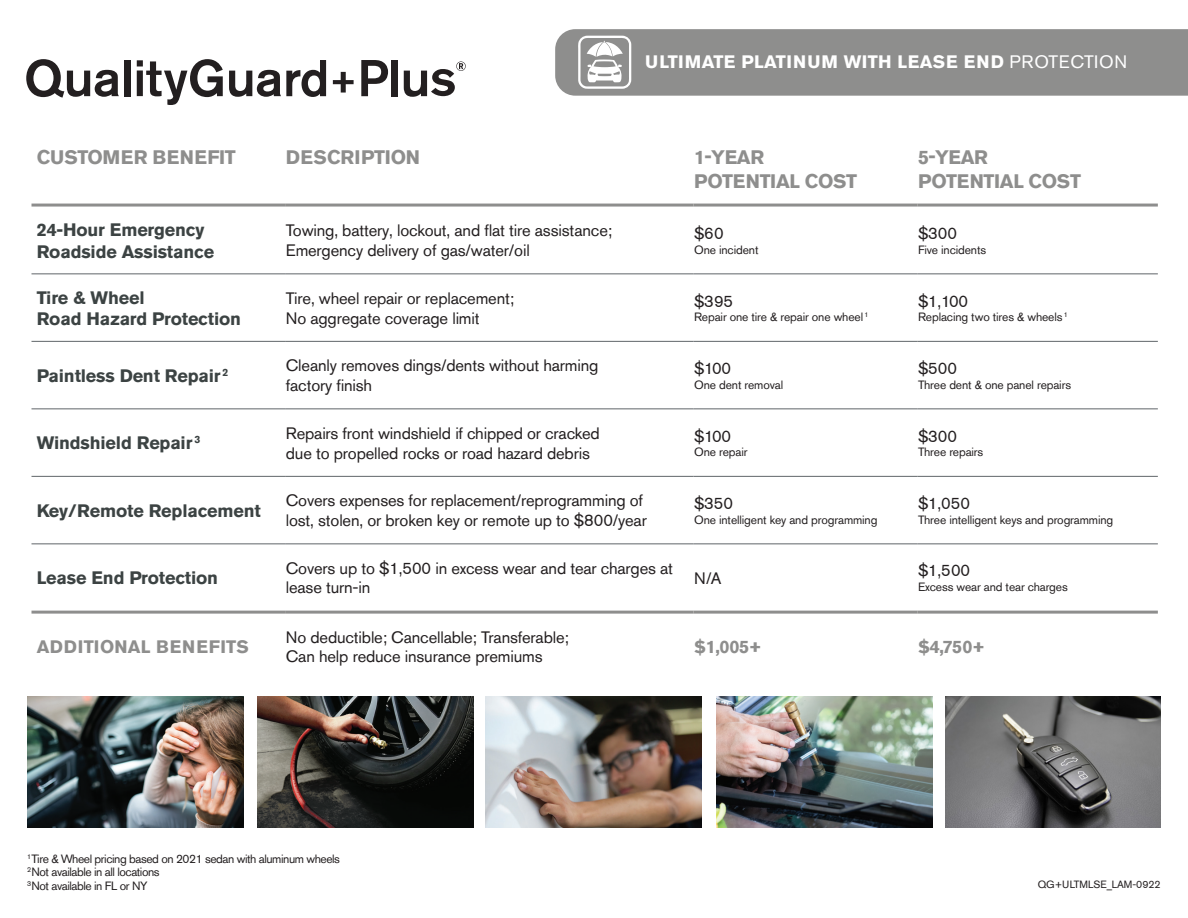
<style>
.page{position:relative;width:1188px;height:918px;background:#fff}
.page>*{position:absolute;margin:0;border:0;box-sizing:border-box;transform-origin:0 0}
.t1{font:700 19.5px "Nissan AG";letter-spacing:-.02em;color:#8e8e8d}
.t2{font:700 19.5px "Nissan AG";color:#8e8e8d}
.Benefit_Title{font:700 18px "Nissan AG";letter-spacing:-.01em;color:#3c4343}
.t3{font:700 18px "Nissan AG";letter-spacing:.02em;color:#fff}
.Subhead{font:700 18px "Nissan AG";letter-spacing:.01em;color:#8e8e8d}
.SUBHEAD{font:700 18px "Nissan AG";letter-spacing:-.02em;color:#8e8e8d}
.body{font:16.5px/19.8px "Nissan AG";letter-spacing:-.01em;color:#231f20}
.body-2{font:12px "Nissan AG";letter-spacing:-.01em;color:#231f20}
.Benefit_Title-2{font:12px "Nissan AG";letter-spacing:-.035em;color:#231f20}
.body-3{font:10.5px "Nissan AG";letter-spacing:-.01em;color:#231f20}
.s1{font-weight:400}
</style>
<div class="page">
<img style="left:28px;top:696px;width:216px;height:131px">
<img style="left:716px;top:696px;width:216px;height:131px">
<img style="left:257px;top:696px;width:216px;height:131px">
<img style="left:485px;top:696px;width:216px;height:131px">
<img style="left:945px;top:696px;width:216px;height:131px">
<svg style="left:555px;top:29px;width:633px;height:67px;background:#929291"></svg>
<svg style="left:26px;top:59px;width:93px;height:39px"></svg>
<div style="left:124px;top:60px;width:6px;height:36px;background:#231f20"></div>
<svg style="left:229px;top:60px;width:97px;height:37px"></svg>
<svg style="left:333px;top:72px;width:21px;height:21px"></svg>
<svg style="left:361px;top:60px;width:27px;height:36px"></svg>
<div style="left:392px;top:60px;width:6px;height:36px;background:#231f20"></div>
<svg style="left:404px;top:61px;width:62px;height:36px"></svg>
<svg style="left:137px;top:59px;width:86px;height:46px"></svg>
<hr style="left:32px;top:204px;width:253px;height:3px;background:#8e8e8d">
<hr style="left:285px;top:204px;width:408px;height:3px;background:#8e8e8d">
<hr style="left:693px;top:204px;width:224px;height:3px;background:#8e8e8d">
<hr style="left:917px;top:204px;width:241px;height:3px;background:#8e8e8d">
<hr style="left:32px;top:274px;width:253px;height:1px;background:#606569">
<hr style="left:285px;top:274px;width:408px;height:1px;background:#606569">
<hr style="left:693px;top:274px;width:224px;height:1px;background:#606569">
<hr style="left:917px;top:274px;width:241px;height:1px;background:#606569">
<hr style="left:32px;top:544px;width:253px;height:1px;background:#606569">
<hr style="left:285px;top:544px;width:408px;height:1px;background:#606569">
<hr style="left:693px;top:544px;width:224px;height:1px;background:#606569">
<hr style="left:917px;top:544px;width:241px;height:1px;background:#606569">
<hr style="left:32px;top:476px;width:253px;height:1px;background:#606569">
<hr style="left:285px;top:476px;width:408px;height:1px;background:#606569">
<hr style="left:693px;top:476px;width:224px;height:1px;background:#606569">
<hr style="left:917px;top:476px;width:241px;height:1px;background:#606569">
<hr style="left:32px;top:409px;width:253px;height:1px;background:#606569">
<hr style="left:285px;top:409px;width:408px;height:1px;background:#606569">
<hr style="left:693px;top:409px;width:224px;height:1px;background:#606569">
<hr style="left:917px;top:409px;width:241px;height:1px;background:#606569">
<hr style="left:32px;top:341px;width:253px;height:1px;background:#606569">
<hr style="left:285px;top:341px;width:408px;height:1px;background:#606569">
<hr style="left:693px;top:341px;width:224px;height:1px;background:#606569">
<hr style="left:917px;top:341px;width:241px;height:1px;background:#606569">
<hr style="left:32px;top:611px;width:253px;height:3px;background:#8e8e8d">
<hr style="left:285px;top:611px;width:408px;height:3px;background:#8e8e8d">
<hr style="left:693px;top:611px;width:224px;height:3px;background:#8e8e8d">
<hr style="left:917px;top:611px;width:241px;height:3px;background:#8e8e8d">
<p class="t3" style="left:645px;top:50px;width:483px">ULTIMATE PLATINUM WITH LEASE END <span class="s1">PROTECTION</span></p>
<p class="t2" style="left:37px;top:145px;width:201px">CUSTOMER BENEFIT</p>
<p class="t2" style="left:286px;top:145px;width:136px">DESCRIPTION</p>
<p class="t1" style="left:694px;top:145px;width:72px">1-YEAR</p>
<p class="t1" style="left:694px;top:168px;width:164px">POTENTIAL COST</p>
<p class="t1" style="left:918px;top:145px;width:72px">5-YEAR</p>
<p class="t1" style="left:918px;top:168px;width:164px">POTENTIAL COST</p>
<p class="Benefit_Title" style="left:37px;top:218px;width:169px">24-Hour Emergency</p>
<p class="Benefit_Title" style="left:37px;top:240px;width:179px">Roadside Assistance</p>
<p class="body" style="left:286px;top:221px;width:328px">Towing, battery, lockout, and flat tire assistance;</p>
<p class="body" style="left:286px;top:240px;width:245px">Emergency delivery of gas/water/oil</p>
<p class="body" style="left:694px;top:223px;width:31px">$60</p>
<p class="body-2" style="left:694px;top:242px;width:66px">One incident</p>
<p class="body" style="left:918px;top:223px;width:41px">$300</p>
<p class="body-2" style="left:918px;top:242px;width:70px">Five incidents</p>
<p class="Benefit_Title" style="left:37px;top:286px;width:109px">Tire &amp; Wheel</p>
<p class="Benefit_Title" style="left:37px;top:307px;width:206px">Road Hazard Protection</p>
<p class="body" style="left:286px;top:288px;width:230px">Tire, wheel repair or replacement;</p>
<p class="body" style="left:286px;top:308px;width:195px">No aggregate coverage limit</p>
<p class="body" style="left:694px;top:291px;width:41px">$395</p>
<p class="body-2" style="left:694px;top:309px;width:176px">Repair one tire &amp; repair one wheel <sup>1</sup></p>
<p class="body" style="left:918px;top:291px;width:52px">$1,100</p>
<p class="body-2" style="left:918px;top:309px;width:151px">Replacing two tires &amp; wheels <sup>1</sup></p>
<p class="Benefit_Title" style="left:37px;top:364px;width:193px">Paintless Dent Repair <sup>2</sup></p>
<p class="body" style="left:286px;top:356px;width:314px">Cleanly removes dings/dents without harming</p>
<p class="body" style="left:286px;top:375px;width:88px">factory finish</p>
<p class="body" style="left:694px;top:358px;width:38px">$100</p>
<p class="body-2" style="left:694px;top:377px;width:91px">One dent removal</p>
<p class="body" style="left:918px;top:358px;width:41px">$500</p>
<p class="body-2" style="left:918px;top:377px;width:155px">Three dent &amp; one panel repairs</p>
<p class="Benefit_Title" style="left:37px;top:431px;width:165px">Windshield Repair <sup>3</sup></p>
<p class="body" style="left:286px;top:423px;width:316px">Repairs front windshield if chipped or cracked</p>
<p class="body" style="left:286px;top:443px;width:306px">due to propelled rocks or road hazard debris</p>
<p class="body" style="left:694px;top:426px;width:38px">$100</p>
<p class="body-2" style="left:694px;top:444px;width:55px">One repair</p>
<p class="body" style="left:918px;top:426px;width:41px">$300</p>
<p class="body-2" style="left:918px;top:444px;width:67px">Three repairs</p>
<p class="Benefit_Title" style="left:37px;top:499px;width:226px">Key/Remote Replacement</p>
<p class="body" style="left:286px;top:491px;width:359px">Covers expenses for replacement/reprogramming of</p>
<p class="body" style="left:286px;top:510px;width:363px">lost, stolen, or broken key or remote up to $800/year</p>
<p class="body" style="left:694px;top:493px;width:41px">$350</p>
<p class="body-2" style="left:694px;top:512px;width:185px">One intelligent key and programming</p>
<p class="body" style="left:918px;top:493px;width:54px">$1,050</p>
<p class="body-2" style="left:918px;top:512px;width:197px">Three intelligent keys and programming</p>
<p class="Benefit_Title" style="left:37px;top:566px;width:183px">Lease End Protection</p>
<p class="body" style="left:286px;top:558px;width:389px">Covers up to $1,500 in excess wear and tear charges at lease turn-in</p>
<p class="body" style="left:694px;top:568px;width:29px">N/A</p>
<p class="body" style="left:918px;top:561px;width:54px">$1,500</p>
<p class="body-2" style="left:918px;top:579px;width:151px">Excess wear and tear charges</p>
<p class="Subhead" style="left:37px;top:635px;width:213px">ADDITIONAL BENEFITS</p>
<p class="body" style="left:286px;top:627px;width:285px">No deductible; Cancellable; Transferable;</p>
<p class="body" style="left:286px;top:647px;width:258px">Can help reduce insurance premiums</p>
<p class="Benefit_Title-2" style="left:27px;top:851px;width:315px"><sup>1</sup> Tire &amp; Wheel pricing based on 2021 sedan with aluminum wheels</p>
<p class="Benefit_Title-2" style="left:27px;top:864px;width:134px"><sup>2</sup> Not available in all locations</p>
<p class="Benefit_Title-2" style="left:27px;top:878px;width:122px"><sup>3</sup> Not available in FL or NY</p>
<p class="SUBHEAD" style="left:694px;top:635px;width:69px">$1,005+</p>
<p class="SUBHEAD" style="left:918px;top:635px;width:69px">$4,750+</p>
<p class="body-3" style="left:1038px;top:878px;width:124px">QG+ULTMLSE_LAM-0922</p>
</div>
